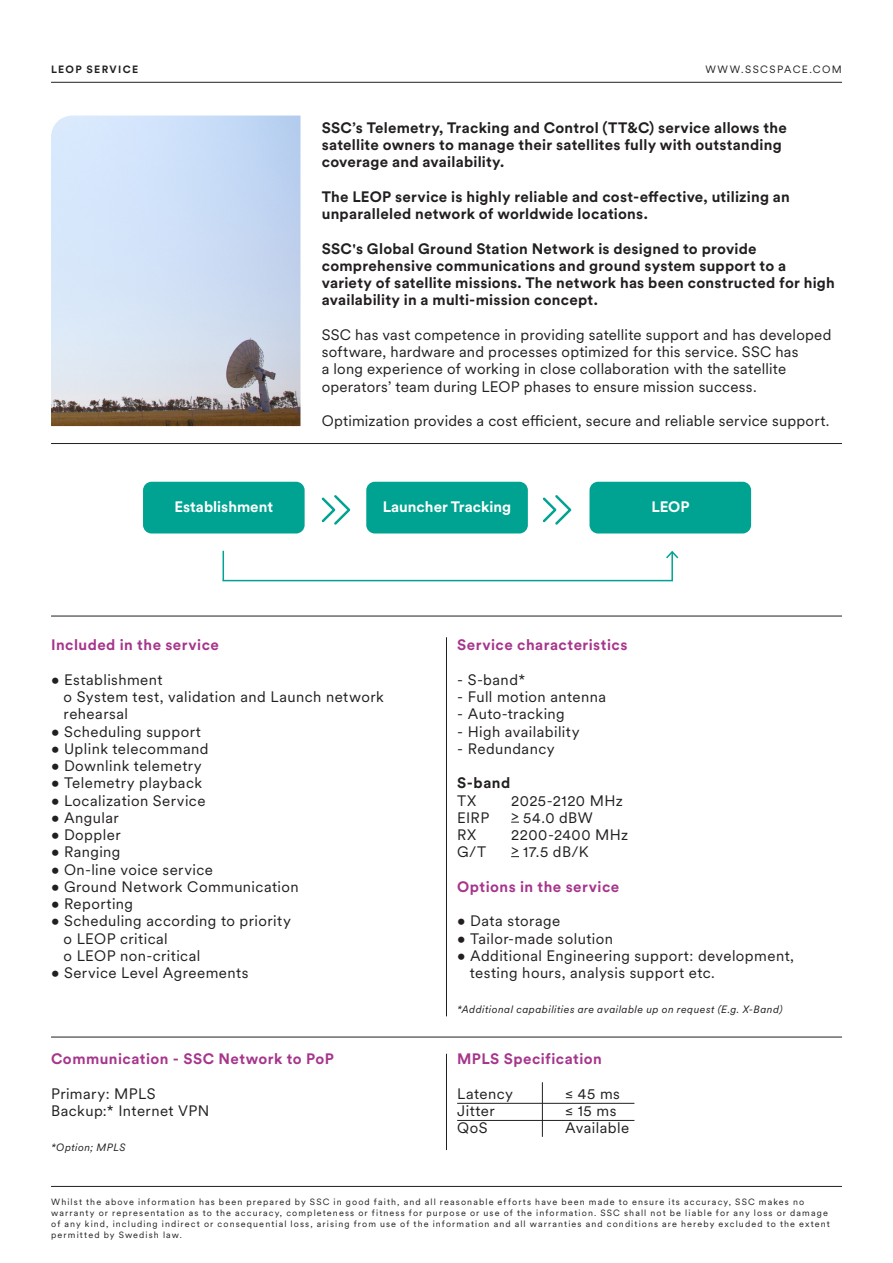
<style>
.page{position:relative;width:893px;height:1263px;background:#fff}
.page>*{position:absolute;margin:0;border:0;box-sizing:border-box;transform-origin:0 0}
.intro{font:15px/17.2px "Circular XX";letter-spacing:.025em;color:#231f20}
.intro-2{font:700 15px/17.2px "Circular XX";letter-spacing:.015em;color:#231f20}
.intro-3{font:700 15px "Circular XX";letter-spacing:.03em;color:#a6368c}
.t1{font:700 15px "Circular XX";color:#fff}
.intro-4{font:italic 10.5px "Circular XX";letter-spacing:.045em;color:#231f20}
.t2{font:10.5px "Circular XX";letter-spacing:.13em;color:#231f20}
.page_number{font:700 10.5px "Circular XX";letter-spacing:.13em;color:#231f20}
.page_number-2{font:9px/10.8px "Circular XX";letter-spacing:.125em;color:#231f20}
</style>
<div class="page">
<hr style="left:51px;top:82px;width:791px;height:1px;background:#231f20">
<hr style="left:51px;top:1186px;width:791px;height:1px;background:#231f20">
<img style="left:51px;top:116px;width:249px;height:310px">
<hr style="left:51px;top:616px;width:791px;height:1px;background:#231f20">
<hr style="left:51px;top:443px;width:791px;height:1px;background:#231f20">
<hr style="left:51px;top:1037px;width:791px;height:1px;background:#231f20">
<hr style="left:446px;top:637px;width:1px;height:379px;background:#231f20">
<hr style="left:446px;top:1054px;width:1px;height:96px;background:#231f20">
<hr style="left:542px;top:1082px;width:1px;height:55px;background:#231f20">
<hr style="left:457px;top:1103px;width:177px;height:1px;background:#231f20">
<hr style="left:457px;top:1120px;width:177px;height:1px;background:#231f20">
<div style="left:143px;top:482px;width:162px;height:51px;background:#00a391;border-radius:9px"></div>
<div style="left:366px;top:482px;width:162px;height:51px;background:#00a391;border-radius:9px"></div>
<div style="left:589px;top:482px;width:162px;height:51px;background:#00a391;border-radius:9px"></div>
<hr style="left:671px;top:552px;width:2px;height:29px;background:#00a391">
<svg style="left:666px;top:550px;width:13px;height:10px"></svg>
<hr style="left:223px;top:551px;width:1px;height:30px;background:#00a391">
<hr style="left:222px;top:580px;width:451px;height:1px;background:#00a391">
<svg style="left:322px;top:495px;width:28px;height:30px"></svg>
<svg style="left:543px;top:495px;width:28px;height:30px"></svg>
<p class="page_number" style="left:51px;top:62px;width:89px">LEOP SERVICE</p>
<p class="t2" style="left:705px;top:62px;width:138px">WWW.SSCSPACE.COM</p>
<p class="intro-2" style="left:322px;top:118px;width:467px">SSC’s Telemetry, Tracking and Control (TT&amp;C) service allows the satellite owners to manage their satellites fully with outstanding coverage and availability.</p>
<p class="intro-2" style="left:322px;top:187px;width:470px">The LEOP service is highly reliable and cost-effective, utilizing an unparalleled network of worldwide locations.</p>
<p class="intro-2" style="left:322px;top:239px;width:515px">SSC's Global Ground Station Network is designed to provide comprehensive communications and ground system support to a variety of satellite missions. The network has been constructed for high availability in a multi-mission concept.</p>
<p class="intro" style="left:322px;top:325px;width:511px">SSC has vast competence in providing satellite support and has developed software, hardware and processes optimized for this service. SSC has<br>a long experience of working in close collaboration with the satellite operators’ team during LEOP phases to ensure mission success.</p>
<p class="intro" style="left:322px;top:412px;width:509px">Optimization provides a cost efficient, secure and reliable service support.</p>
<p class="t1" style="left:175px;top:497px;width:100px">Establishment</p>
<p class="t1" style="left:383px;top:497px;width:130px">Launcher Tracking</p>
<p class="t1" style="left:651px;top:497px;width:40px">LEOP</p>
<p class="intro-3" style="left:51px;top:635px;width:169px">Included in the service</p>
<p class="intro" style="left:51px;top:670px;width:113px">• Establishment</p>
<p class="intro" style="left:64px;top:688px;width:322px">o System test, validation and Launch network</p>
<p class="intro" style="left:64px;top:705px;width:66px">rehearsal</p>
<p class="intro" style="left:51px;top:722px;width:152px">• Scheduling support</p>
<p class="intro" style="left:51px;top:739px;width:159px">• Uplink telecommand</p>
<p class="intro" style="left:51px;top:757px;width:152px">• Downlink telemetry</p>
<p class="intro" style="left:51px;top:774px;width:153px">• Telemetry playback</p>
<p class="intro" style="left:51px;top:791px;width:156px">• Localization Service</p>
<p class="intro" style="left:51px;top:808px;width:69px">• Angular</p>
<p class="intro" style="left:51px;top:826px;width:71px">• Doppler</p>
<p class="intro" style="left:51px;top:843px;width:71px">• Ranging</p>
<p class="intro" style="left:51px;top:860px;width:164px">• On-line voice service</p>
<p class="intro" style="left:51px;top:877px;width:249px">• Ground Network Communication</p>
<p class="intro" style="left:51px;top:895px;width:84px">• Reporting</p>
<p class="intro" style="left:51px;top:912px;width:241px">• Scheduling according to priority</p>
<p class="intro" style="left:64px;top:929px;width:106px">o LEOP critical</p>
<p class="intro" style="left:64px;top:946px;width:138px">o LEOP non-critical</p>
<p class="intro" style="left:51px;top:964px;width:199px">• Service Level Agreements</p>
<p class="intro-3" style="left:51px;top:1049px;width:284px">Communication - SSC Network to PoP</p>
<p class="intro" style="left:51px;top:1084px;width:106px">Primary: MPLS</p>
<p class="intro" style="left:51px;top:1102px;width:160px">Backup:* Internet VPN</p>
<p class="intro-4" style="left:51px;top:1140px;width:76px">*Option; MPLS</p>
<p class="intro-3" style="left:457px;top:635px;width:172px">Service characteristics</p>
<p class="intro" style="left:457px;top:670px;width:70px">- S-band*</p>
<p class="intro" style="left:457px;top:688px;width:151px">- Full motion antenna</p>
<p class="intro" style="left:457px;top:705px;width:109px">- Auto-tracking</p>
<p class="intro" style="left:457px;top:722px;width:124px">- High availability</p>
<p class="intro" style="left:457px;top:739px;width:99px">- Redundancy</p>
<p class="intro-2" style="left:457px;top:774px;width:55px">S-band</p>
<p class="intro" style="left:457px;top:791px;width:21px">TX</p>
<p class="intro" style="left:511px;top:791px;width:113px">2025-2120 MHz</p>
<p class="intro" style="left:457px;top:808px;width:34px">EIRP</p>
<p class="intro" style="left:511px;top:808px;width:83px">&gt; 54.0 dBW</p>
<p class="intro" style="left:457px;top:826px;width:21px">RX</p>
<p class="intro" style="left:511px;top:826px;width:119px">2200-2400 MHz</p>
<p class="intro" style="left:457px;top:843px;width:31px">G/T</p>
<p class="intro" style="left:511px;top:843px;width:79px">&gt; 17.5 dB/K</p>
<p class="intro-3" style="left:457px;top:876px;width:164px">Options in the service</p>
<p class="intro" style="left:457px;top:912px;width:105px">• Data storage</p>
<p class="intro" style="left:457px;top:929px;width:157px">• Tailor-made solution</p>
<p class="intro" style="left:457px;top:946px;width:338px">• Additional Engineering support: development,</p>
<p class="intro" style="left:470px;top:964px;width:247px">testing hours, analysis support etc.</p>
<p class="intro-4" style="left:457px;top:1002px;width:327px">*Additional capabilities are available up on request (E.g. X-Band)</p>
<p class="intro-3" style="left:457px;top:1049px;width:146px">MPLS Specification</p>
<p class="intro" style="left:457px;top:1084px;width:57px">Latency</p>
<p class="intro" style="left:565px;top:1084px;width:56px">≤ 45 ms</p>
<p class="intro" style="left:457px;top:1102px;width:39px">Jitter</p>
<p class="intro" style="left:565px;top:1102px;width:53px">≤ 15 ms</p>
<p class="intro" style="left:457px;top:1119px;width:32px">QoS</p>
<p class="intro" style="left:565px;top:1119px;width:66px">Available</p>
<p class="page_number-2" style="left:51px;top:1196px;width:780px">Whilst the above information has been prepared by SSC in good faith, and all reasonable efforts have been made to ensure its accuracy, SSC makes no warranty or representation as to the accuracy, completeness or fitness for purpose or use of the information. SSC shall not be liable for any loss or damage of any kind, including indirect or consequential loss, arising from use of the information and all warranties and conditions are hereby excluded to the extent permitted by Swedish law.</p>
</div>
